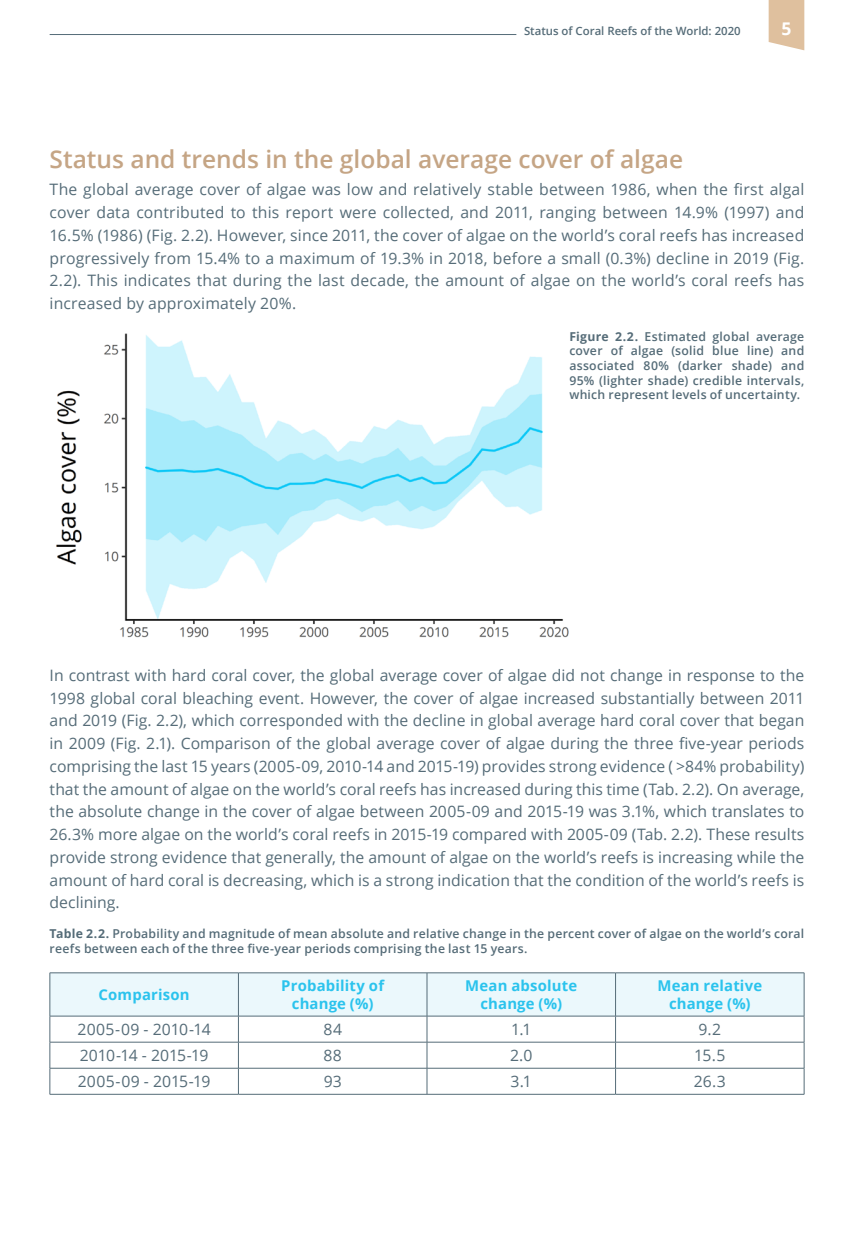
<style>
.page{position:relative;width:854px;height:1236px;background:#fff}
.page>*{position:absolute;margin:0;border:0;box-sizing:border-box;transform-origin:0 0}
.Header2{font:600 24.5px "Open Sans";color:#c5a585}
.t1{font:700 17.5px "Open Sans";color:#fff}
.Text{font:15.75px/22.8px "Open Sans";letter-spacing:.005em;color:#556c78;text-align:justify}
.Table_text{font:15.75px "Open Sans";letter-spacing:-.005em;color:#556c78}
.Table_Header_1{font:700 14.88px/17.8px "Open Sans";letter-spacing:.01em;color:#2bc3ed;text-align:center}
.Small_Print_Table{font:600 12.25px/14.7px "Open Sans";letter-spacing:.02em;color:#556c78}
.Small_Print_Figure{font:600 12.25px/14.7px "Open Sans";letter-spacing:.02em;color:#556c78;text-align:justify}
.t2{font:600 11.38px "Open Sans";color:#556c78}
.s1{font-weight:700}
</style>
<div class="page">
<svg style="left:768px;top:0;width:36px;height:50px;background:#e2c5a7"></svg>
<hr style="left:50px;top:34px;width:466px;height:1px;background:#556c78">
<img style="left:56px;top:333px;width:513px;height:305px">
<svg style="left:50px;top:972px;width:754px;height:121px"></svg>
<hr style="left:50px;top:1093px;width:188px;height:1px;background:#556c78">
<hr style="left:238px;top:1093px;width:189px;height:1px;background:#556c78">
<hr style="left:427px;top:1093px;width:188px;height:1px;background:#556c78">
<hr style="left:615px;top:1093px;width:189px;height:1px;background:#556c78">
<p class="t2" style="left:524px;top:23px;width:218px">Status of Coral Reefs of the World: 2020</p>
<p class="t1" style="left:781px;top:16px;width:11px">5</p>
<p class="Header2" style="left:50px;top:142px;width:634px">Status and trends in the global average cover of algae</p>
<p class="Text" style="left:50px;top:178px;width:756px">The global average cover of algae was low and relatively stable between 1986, when the first algal cover data contributed to this report were collected, and 2011, ranging between 14.9% (1997) and 16.5% (1986) (Fig. 2.2). However, since 2011, the cover of algae on the world’s coral reefs has increased progressively from 15.4% to a maximum of 19.3% in 2018, before a small (0.3%) decline in 2019 (Fig.<br>2.2). This indicates that during the last decade, the amount of algae on the world’s coral reefs has increased by approximately 20%.</p>
<p class="Small_Print_Figure" style="left:569px;top:328px;width:236px"><span class="s1">Figure 2.2.</span> Estimated global average cover of algae (solid blue line) and associated 80% (darker shade) and 95% (lighter shade) credible intervals, which represent levels of uncertainty.</p>
<p class="Text" style="left:50px;top:663px;width:756px">In contrast with hard coral cover, the global average cover of algae did not change in response to the 1998 global coral bleaching event. However, the cover of algae increased substantially between 2011 and 2019 (Fig. 2.2), which corresponded with the decline in global average hard coral cover that began in 2009 (Fig. 2.1). Comparison of the global average cover of algae during the three five-year periods comprising the last 15 years (2005-09, 2010-14 and 2015-19) provides strong evidence ( &gt;84% probability) that the amount of algae on the world’s coral reefs has increased during this time (Tab. 2.2). On average, the absolute change in the cover of algae between 2005-09 and 2015-19 was 3.1%, which translates to 26.3% more algae on the world’s coral reefs in 2015-19 compared with 2005-09 (Tab. 2.2). These results provide strong evidence that generally, the amount of algae on the world’s reefs is increasing while the amount of hard coral is decreasing, which is a strong indication that the condition of the world’s reefs is declining.</p>
<p class="Small_Print_Table" style="left:50px;top:925px;width:756px"><span class="s1">Table 2.2.</span> Probability and magnitude of mean absolute and relative change in the percent cover of algae on the world’s coral reefs between each of the three five-year periods comprising the last 15 years.</p>
<p class="Table_Header_1" style="left:99px;top:985px;width:92px">Comparison</p>
<p class="Table_Header_1" style="left:281px;top:976px;width:104px">Probability of change (%)</p>
<p class="Table_Header_1" style="left:465px;top:976px;width:113px">Mean absolute change (%)</p>
<p class="Table_Header_1" style="left:657px;top:976px;width:106px">Mean relative change (%)</p>
<p class="Table_text" style="left:78px;top:1018px;width:134px">2005-09 - 2010-14</p>
<p class="Table_text" style="left:323px;top:1018px;width:20px">84</p>
<p class="Table_text" style="left:511px;top:1018px;width:22px">1.1</p>
<p class="Table_text" style="left:698px;top:1018px;width:24px">9.2</p>
<p class="Table_text" style="left:80px;top:1044px;width:130px">2010-14 - 2015-19</p>
<p class="Table_text" style="left:323px;top:1044px;width:20px">88</p>
<p class="Table_text" style="left:510px;top:1044px;width:24px">2.0</p>
<p class="Table_text" style="left:694px;top:1044px;width:33px">15.5</p>
<p class="Table_text" style="left:78px;top:1070px;width:134px">2005-09 - 2015-19</p>
<p class="Table_text" style="left:323px;top:1070px;width:19px">93</p>
<p class="Table_text" style="left:510px;top:1070px;width:23px">3.1</p>
<p class="Table_text" style="left:693px;top:1070px;width:34px">26.3</p>
</div>
